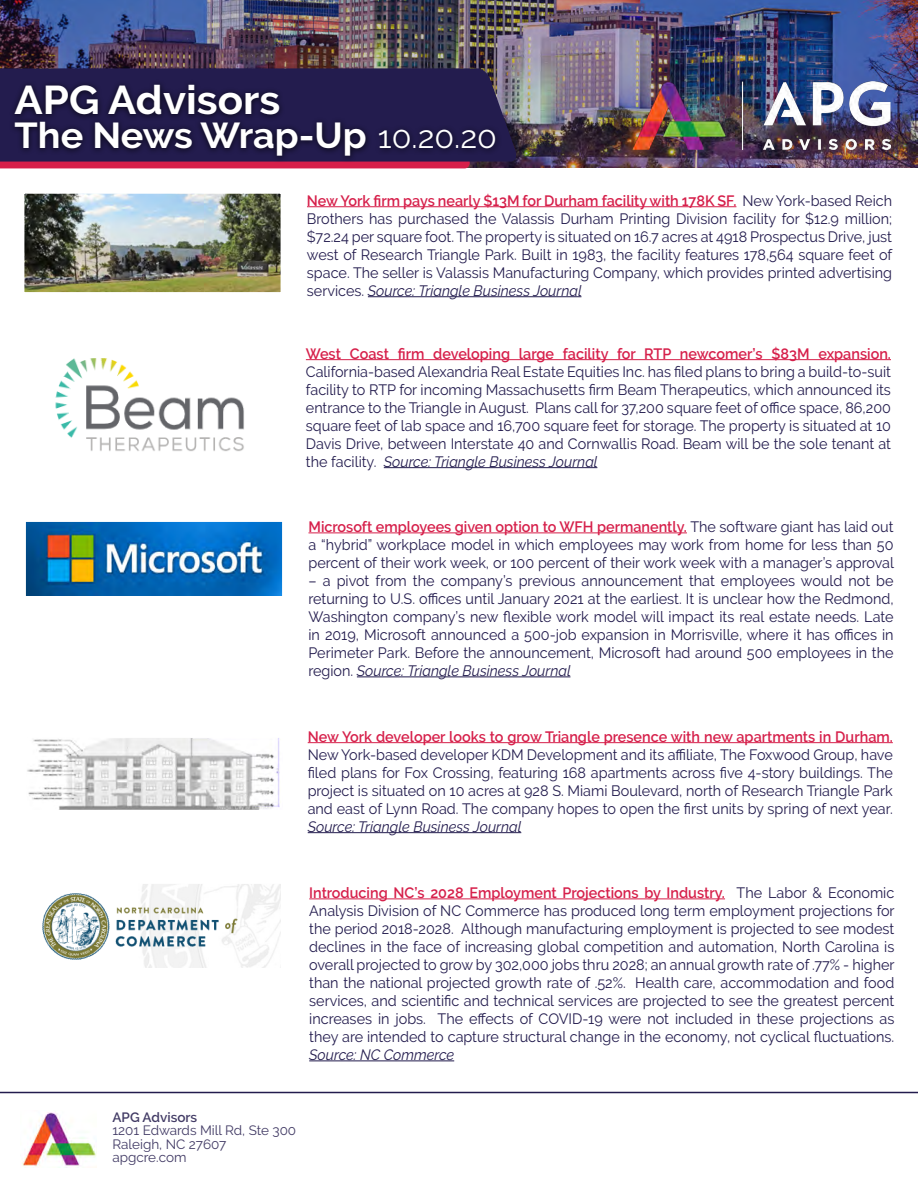
<style>
.page{position:relative;width:918px;height:1188px;background:#fff}
.page>*{position:absolute;margin:0;border:0;box-sizing:border-box;transform-origin:0 0}
.t1{font:700 40.05px "Raleway";color:#fff;scale:1.05 1}
.t2{font:700 35.85px "Raleway";letter-spacing:-.005em;color:#fff;scale:1.05 1}
.t3{font:15px/18px "Raleway";color:#231c4e;text-align:justify;scale:.96 1}
.t4{font:600 15px "Raleway";color:#d61f4a;scale:.96 1}
.t5{font:italic 15px "Raleway";color:#231c4e;scale:.96 1}
.t6{font:13.5px/13.5px "Raleway";color:#423b65}
.t7{font:600 13.5px "Raleway";color:#423b65}
.s1{font-weight:400;font-size:30.75px}
.s2{font-weight:600;color:#d61f4a}
.s3{font-style:italic}
</style>
<div class="page">
<svg style="left:0;top:1092px;width:918px;height:76px"></svg>
<hr style="left:306px;top:359px;width:585px;height:1px;background:#d61f4a">
<hr style="left:384px;top:467px;width:213px;height:1px;background:#231c4e">
<img style="left:55px;top:358px;width:189px;height:93px">
<hr style="left:308px;top:533px;width:379px;height:1px;background:#d61f4a">
<hr style="left:357px;top:677px;width:213px;height:1px;background:#231c4e">
<img style="left:27px;top:523px;width:254px;height:72px">
<div style="left:20px;top:516px;width:268px;height:165px;border:6px solid #fff"></div>
<hr style="left:307px;top:206px;width:429px;height:1px;background:#d61f4a">
<hr style="left:368px;top:296px;width:213px;height:1px;background:#231c4e">
<img style="left:25px;top:195px;width:255px;height:96px">
<div style="left:18px;top:188px;width:269px;height:110px;border:6px solid #fff"></div>
<hr style="left:308px;top:742px;width:585px;height:1px;background:#d61f4a">
<hr style="left:308px;top:832px;width:213px;height:1px;background:#231c4e">
<img style="left:28px;top:739px;width:252px;height:70px">
<hr style="left:309px;top:899px;width:416px;height:1px;background:#d61f4a">
<hr style="left:309px;top:1061px;width:145px;height:1px;background:#231c4e">
<img style="left:42px;top:885px;width:239px;height:82px">
<img style="left:0;top:0;width:918px;height:168px">
<img style="left:633px;top:81px;width:258px;height:69px">
<img style="left:21px;top:1111px;width:75px;height:56px">
<div style="left:0;top:162px;width:471px;height:6px;background:#d61f4a"></div>
<svg style="left:0;top:68px;width:518px;height:94px;background:#302953"></svg>
<div style="left:9px;top:79px;width:493px;height:84px;background:#000;opacity:.75"></div>
<h1 class="t1" style="left:15px;top:77px;width:255px">APG Advisors</h1>
<h2 class="t2" style="left:15px;top:115px;width:461px">The News Wrap-Up <span class="s1">10.20.20</span></h2>
<p class="t3" style="left:307px;top:191px;width:611px"><span class="s2">New York firm pays nearly $13M for Durham facility with 178K SF.</span> New York-based Reich Brothers has purchased the Valassis Durham Printing Division facility for $12.9 million; $72.24 per square foot. The property is situated on 16.7 acres at 4918 Prospectus Drive, just west of Research Triangle Park. Built in 1983, the facility features 178,564 square feet of space. The seller is Valassis Manufacturing Company, which provides printed advertising services. <span class="s3">Source: Triangle Business Journal</span></p>
<p class="t4" style="left:306px;top:345px;width:611px">West Coast firm developing large facility for RTP newcomer’s $83M expansion.</p>
<p class="t3" style="left:306px;top:362px;width:611px">California-based Alexandria Real Estate Equities Inc. has filed plans to bring a build-to-suit facility to RTP for incoming Massachusetts firm Beam Therapeutics, which announced its entrance to the Triangle in August. Plans call for 37,200 square feet of office space, 86,200 square feet of lab space and 16,700 square feet for storage. The property is situated at 10<br>Davis Drive, between Interstate 40 and Cornwallis Road. Beam will be the sole tenant at the facility. <span class="s3">Source: Triangle Business Journal</span></p>
<p class="t3" style="left:308px;top:517px;width:611px"><span class="s2">Microsoft employees given option to WFH permanently.</span> The software giant has laid out a “hybrid” workplace model in which employees may work from home for less than 50 percent of their work week, or 100 percent of their work week with a manager’s approval</p>
<p class="t3" style="left:308px;top:571px;width:611px">– a pivot from the company’s previous announcement that employees would not be returning to U.S. offices until January 2021 at the earliest. It is unclear how the Redmond, Washington company’s new flexible work model will impact its real estate needs. Late in 2019, Microsoft announced a 500-job expansion in Morrisville, where it has offices in Perimeter Park. Before the announcement, Microsoft had around 500 employees in the region. <span class="s3">Source: Triangle Business Journal</span></p>
<p class="t4" style="left:308px;top:728px;width:611px">New York developer looks to grow Triangle presence with new apartments in Durham.</p>
<p class="t3" style="left:308px;top:745px;width:611px">New York-based developer KDM Development and its affiliate, The Foxwood Group, have filed plans for Fox Crossing, featuring 168 apartments across five 4-story buildings. The project is situated on 10 acres at 928 S. Miami Boulevard, north of Research Triangle Park and east of Lynn Road. The company hopes to open the first units by spring of next year.</p>
<p class="t5" style="left:308px;top:818px;width:224px">Source: Triangle Business Journal</p>
<p class="t3" style="left:309px;top:883px;width:611px"><span class="s2">Introducing NC’s 2028 Employment Projections by Industry.</span> The Labor &amp; Economic Analysis Division of NC Commerce has produced long term employment projections for the period 2018-2028. Although manufacturing employment is projected to see modest declines in the face of increasing global competition and automation, North Carolina is overall projected to grow by 302,000 jobs thru 2028; an annual growth rate of .77% - higher than the national projected growth rate of .52%. Health care, accommodation and food services, and scientific and technical services are projected to see the greatest percent increases in jobs. The effects of COVID-19 were not included in these projections as they are intended to capture structural change in the economy, not cyclical fluctuations.</p>
<p class="t5" style="left:309px;top:1046px;width:153px">Source: NC Commerce</p>
<p class="t7" style="left:112px;top:1109px;width:86px">APG Advisors</p>
<p class="t6" style="left:112px;top:1124px;width:185px">1201 Edwards Mill Rd, Ste 300<br>Raleigh, NC 27607 apgcre.com</p>
</div>
